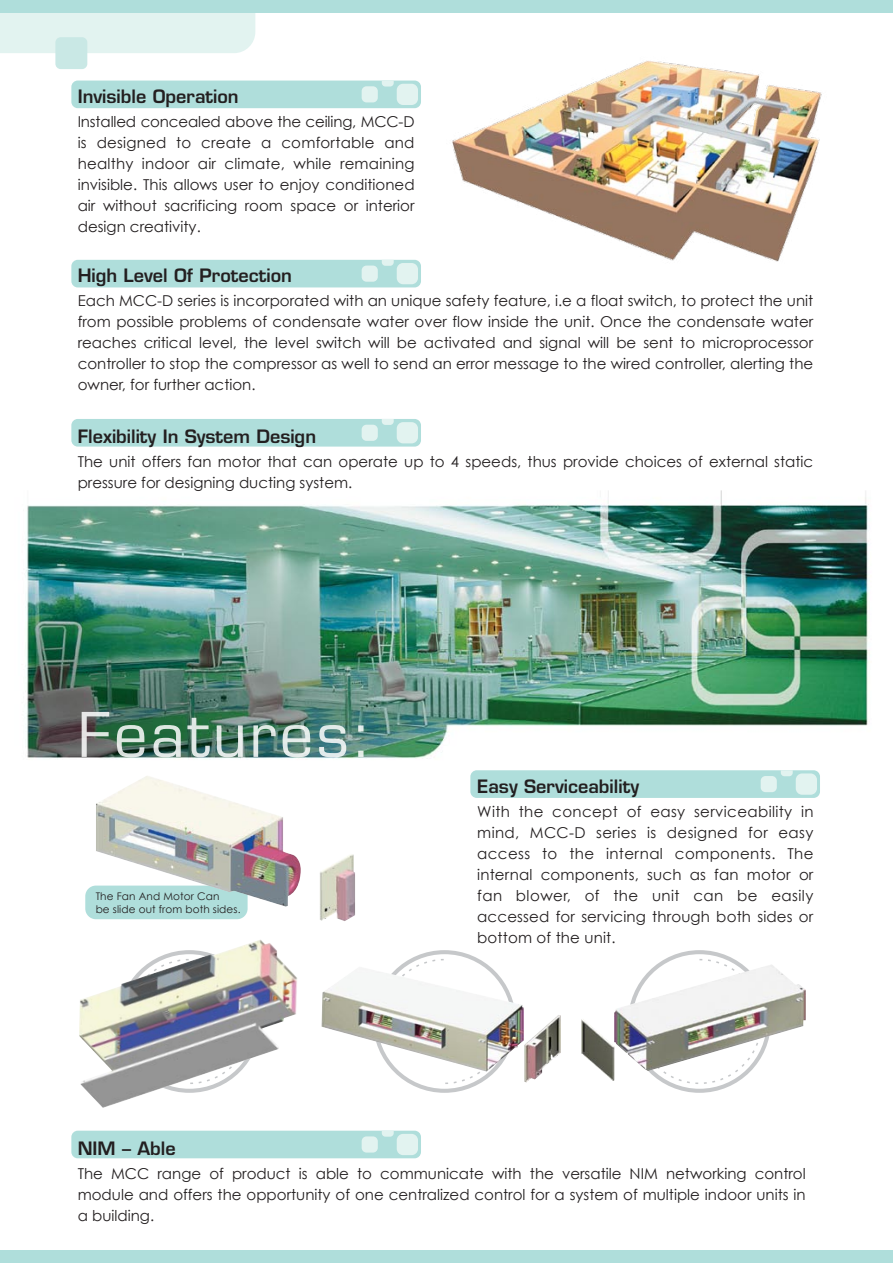
<style>
.page{position:relative;width:893px;height:1263px;background:#fff}
.page>*{position:absolute;margin:0;border:0;box-sizing:border-box;transform-origin:0 0}
.t1{font:60px "Eurostile";letter-spacing:.05em;color:#fff}
.t2{font:600 18px "Eurostile";color:#231f20}
.t3{font:15px/21px "Century Gothic";color:#231f20;text-align:justify}
.t4{font:10.5px/12.6px "Century Gothic";letter-spacing:.01em;color:#231f20}
</style>
<div class="page">
<img style="left:26px;top:13px;width:843px;height:1146px">
<div style="left:0;top:1250px;width:893px;height:13px;background:#afdedb"></div>
<img style="left:446px;top:42px;width:397px;height:232px">
<div style="left:71px;top:81px;width:350px;height:27px;background:#afdedb;border-radius:6px"></div>
<div style="left:397px;top:84px;width:21px;height:21px;background:#e2f3f0;border-radius:6px"></div>
<div style="left:362px;top:86px;width:16px;height:16px;background:#e2f3f0;border-radius:5px"></div>
<svg style="left:382px;top:81px;width:12px;height:6px"></svg>
<div style="left:71px;top:260px;width:350px;height:27px;background:#afdedb;border-radius:6px"></div>
<div style="left:397px;top:263px;width:21px;height:21px;background:#e2f3f0;border-radius:6px"></div>
<div style="left:362px;top:266px;width:16px;height:16px;background:#e2f3f0;border-radius:5px"></div>
<svg style="left:382px;top:260px;width:12px;height:6px"></svg>
<div style="left:71px;top:419px;width:350px;height:28px;background:#afdedb;border-radius:6px"></div>
<div style="left:397px;top:422px;width:21px;height:21px;background:#e2f3f0;border-radius:6px"></div>
<div style="left:362px;top:425px;width:16px;height:16px;background:#e2f3f0;border-radius:5px"></div>
<svg style="left:382px;top:419px;width:12px;height:6px"></svg>
<div style="left:470px;top:770px;width:350px;height:28px;background:#afdedb;border-radius:6px"></div>
<div style="left:796px;top:773px;width:21px;height:22px;background:#e2f3f0;border-radius:6px"></div>
<div style="left:761px;top:776px;width:16px;height:16px;background:#e2f3f0;border-radius:5px"></div>
<svg style="left:781px;top:770px;width:12px;height:6px"></svg>
<div style="left:71px;top:1131px;width:350px;height:27px;background:#afdedb;border-radius:6px"></div>
<div style="left:397px;top:1134px;width:21px;height:21px;background:#e2f3f0;border-radius:6px"></div>
<div style="left:362px;top:1136px;width:16px;height:16px;background:#e2f3f0;border-radius:5px"></div>
<svg style="left:382px;top:1131px;width:12px;height:6px"></svg>
<div style="left:85px;top:885px;width:163px;height:34px;background:#afdedb;border-radius:11px"></div>
<img style="left:96px;top:775px;width:259px;height:146px">
<img style="left:79px;top:939px;width:218px;height:169px">
<svg style="left:381px;top:958px;width:127px;height:127px"></svg>
<img style="left:321px;top:966px;width:240px;height:116px">
<svg style="left:636px;top:958px;width:127px;height:127px"></svg>
<img style="left:581px;top:964px;width:225px;height:117px">
<div style="left:0;top:13px;width:255px;height:40px;background:#e2f3f0"></div>
<div style="left:0;top:0;width:893px;height:13px;background:#afdedb"></div>
<div style="left:55px;top:37px;width:32px;height:32px;background:#c9e8e5;border-radius:5px"></div>
<p class="t2" style="left:78px;top:85px;width:162px">Invisible Operation</p>
<p class="t3" style="left:78px;top:111px;width:338px">Installed concealed above the ceiling, MCC-D is designed to create a comfortable and healthy indoor air climate, while remaining invisible. This allows user to enjoy conditioned air without sacrificing room space or interior design creativity.</p>
<p class="t2" style="left:78px;top:264px;width:216px">High Level Of Protection</p>
<p class="t3" style="left:78px;top:290px;width:737px">Each MCC-D series is incorporated with an unique safety feature, i.e a float switch, to protect the unit from possible problems of condensate water over flow inside the unit. Once the condensate water reaches critical level, the level switch will be activated and signal will be sent to microprocessor controller to stop the compressor as well to send an error message to the wired controller, alerting the owner, for further action.</p>
<p class="t2" style="left:78px;top:425px;width:240px">Flexibility In System Design</p>
<p class="t3" style="left:78px;top:451px;width:737px">The unit offers fan motor that can operate up to 4 speeds, thus provide choices of external static pressure for designing ducting system.</p>
<h1 class="t1" style="left:78px;top:699px;width:296px">Features:</h1>
<p class="t4" style="left:96px;top:890px;width:146px">The Fan And Motor Can<br>be slide out from both sides.</p>
<p class="t2" style="left:477px;top:775px;width:163px">Easy Serviceability</p>
<p class="t3" style="left:477px;top:801px;width:338px">With the concept of easy serviceability in mind, MCC-D series is designed for easy access to the internal components. The internal components, such as fan motor or fan blower, of the unit can be easily accessed for servicing through both sides or bottom of the unit.</p>
<p class="t2" style="left:78px;top:1137px;width:99px">NIM – Able</p>
<p class="t3" style="left:78px;top:1163px;width:729px">The MCC range of product is able to communicate with the versatile NIM networking control module and offers the opportunity of one centralized control for a system of multiple indoor units in a building.</p>
</div>
